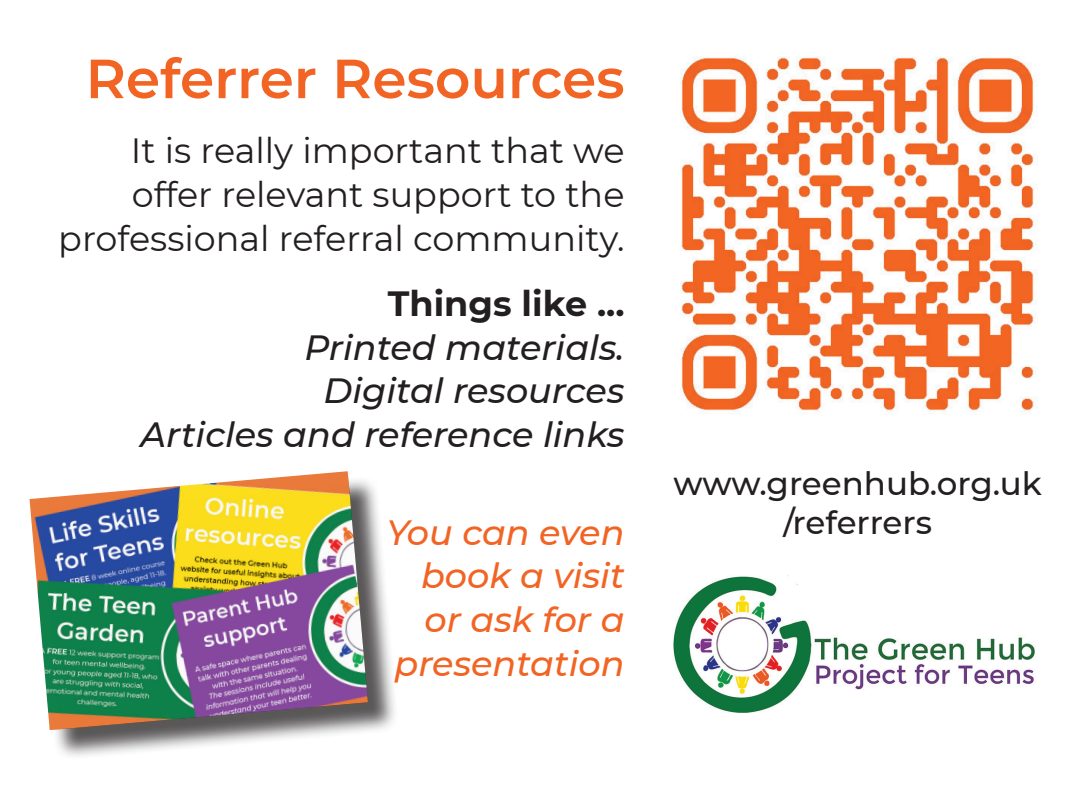
<style>
.page{position:relative;width:1092px;height:787px;background:#fff}
.page>*{position:absolute;margin:0;border:0;box-sizing:border-box;transform-origin:0 0}
.t1{font:600 55px "Montserrat";color:#f26423}
.t2{font:35px/43.8px "Montserrat";color:#231f20;text-align:right}
.t3{font:italic 500 35px/43.8px "Montserrat";color:#231f20;text-align:right}
.t4{font:italic 500 35px/43.8px "Montserrat";color:#f26423;text-align:right}
.t5{font:500 32.5px "Montserrat";color:#231f20}
.s1{font-weight:700;font-style:normal}
</style>
<div class="page">
<img style="left:673px;top:575px;width:362px;height:138px">
<img style="left:680px;top:56px;width:358px;height:358px">
<div style="left:34px;top:476px;width:364px;height:284px;background:#231f20;opacity:.75"></div>
<img style="left:29px;top:471px;width:339px;height:259px">
<p class="t1" style="left:86px;top:40px;width:540px">Referrer Resources</p>
<p class="t2" style="left:58px;top:128px;width:567px">It is really important that we offer relevant support to the professional referral community.</p>
<p class="t3" style="left:140px;top:280px;width:485px"><span class="s1">Things like ...<br></span>Printed materials.<br>Digital resources<br>Articles and reference links</p>
<p class="t4" style="left:386px;top:509px;width:240px">You can even book a visit or ask for a presentation</p>
<p class="t5" style="left:673px;top:460px;width:370px">www.greenhub.org.uk</p>
<p class="t5" style="left:783px;top:499px;width:150px">/referrers</p>
</div>
